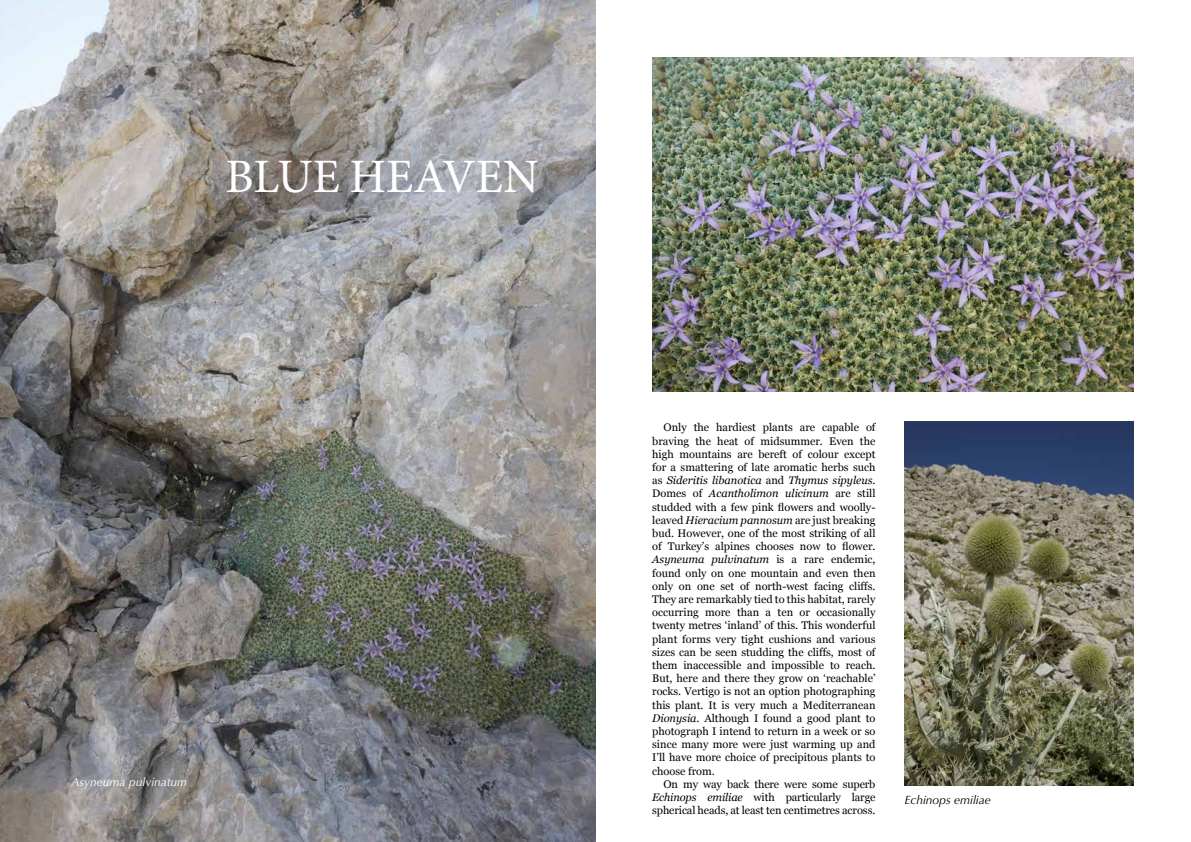
<style>
.page{position:relative;width:1191px;height:842px;background:#fff}
.page>*{position:absolute;margin:0;border:0;box-sizing:border-box;transform-origin:0 0}
.t1{font:48px "Minion Pro";color:#fff}
.t2{font:italic 12px "Optima";color:#fff}
.t3{font:italic 12px "Optima";color:#000}
.t4{font:11px/13.2px "Georgia";color:#000;text-align:justify}
.s1{font-style:italic}
</style>
<div class="page">
<img style="left:0;top:0;width:595px;height:842px">
<img style="left:904px;top:421px;width:229px;height:364px">
<img style="left:652px;top:57px;width:481px;height:334px">
<h1 class="t1" style="left:225px;top:144px;width:315px">BLUE HEAVEN</h1>
<p class="t2" style="left:72px;top:775px;width:117px">Asyneuma pulvinatum</p>
<p class="t4" style="left:652px;top:421px;width:225px;text-indent:11px">Only the hardiest plants are capable of braving the heat of midsummer. Even the high mountains are bereft of colour except for a smattering of late aromatic herbs such as <span class="s1">Sideritis libanotica</span> and <span class="s1">Thymus sipyleus</span>.<br>Domes of <span class="s1">Acantholimon ulicinum</span> are still studded with a few pink flowers and woolly&shy;leaved <span class="s1">Hieracium pannosum</span> are just breaking bud. However, one of the most striking of all of Turkey’s alpines chooses now to flower.<br><span class="s1">Asyneuma pulvinatum</span> is a rare endemic, found only on one mountain and even then only on one set of north-west facing cliffs.<br>They are remarkably tied to this habitat, rarely occurring more than a ten or occasionally twenty metres ‘inland’ of this. This wonderful plant forms very tight cushions and various sizes can be seen studding the cliffs, most of them inaccessible and impossible to reach.<br>But, here and there they grow on ‘reachable’ rocks. Vertigo is not an option photographing this plant. It is very much a Mediterranean <span class="s1">Dionysia</span>. Although I found a good plant to photograph I intend to return in a week or so since many more were just warming up and I’ll have more choice of precipitous plants to choose from.</p>
<p class="t4" style="left:652px;top:777px;width:225px;text-indent:11px">On my way back there were some superb <span class="s1">Echinops emiliae</span> with particularly large spherical heads, at least ten centimetres across.</p>
<p class="t3" style="left:904px;top:793px;width:88px">Echinops emiliae</p>
</div>
